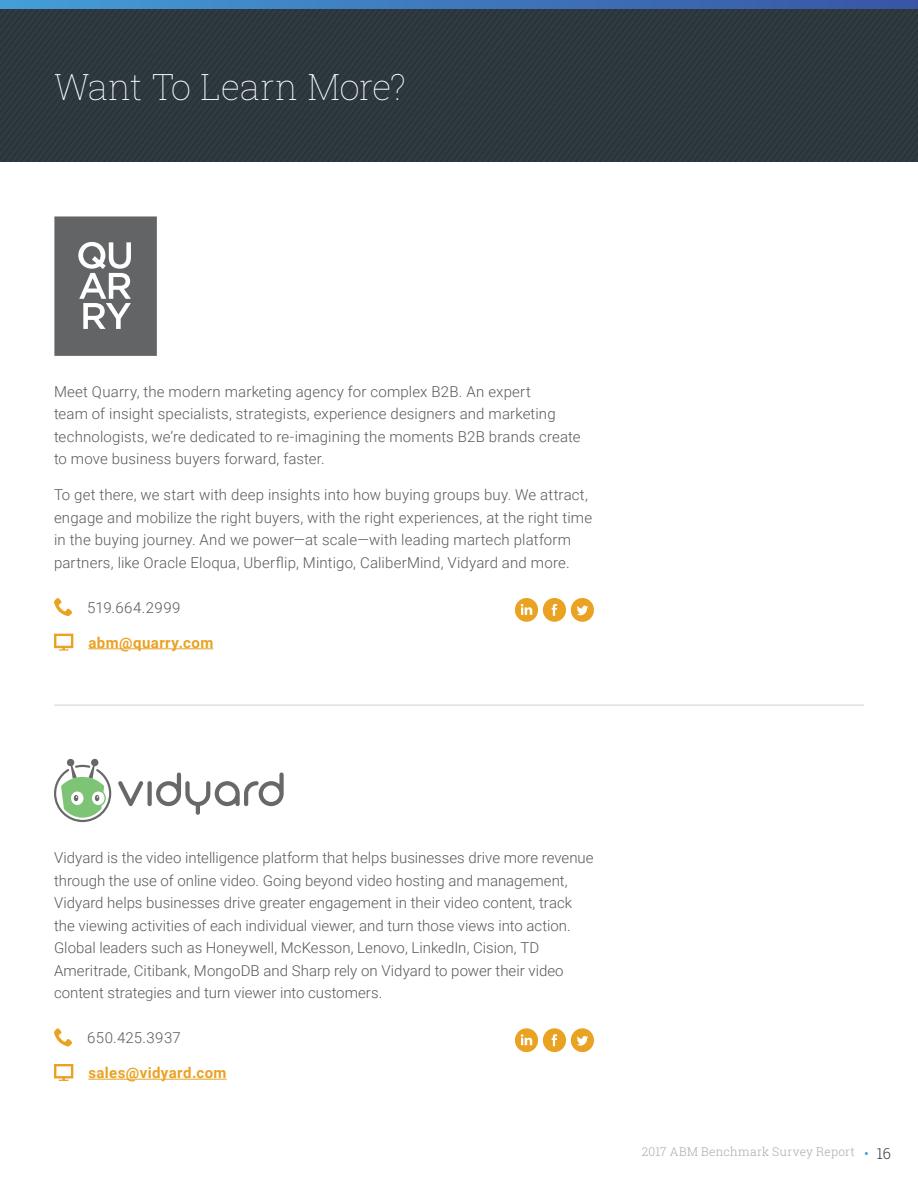
<style>
.page{position:relative;width:918px;height:1188px;background:#fff}
.page>*{position:absolute;margin:0;border:0;box-sizing:border-box;transform-origin:0 0}
.t1{font:100 36px "Roboto Slab";letter-spacing:-.01em;color:#fff}
.t2{font:300 15px/22.5px "Roboto";letter-spacing:.005em;color:#58595b}
.t3{font:700 15px "Roboto";letter-spacing:.03em;color:#eaa222}
.t4{font:300 15px "Roboto";letter-spacing:.035em;color:#58595b}
.t5{font:300 15px "Roboto";letter-spacing:.025em;color:#58595b}
.t6{font:300 12px "Roboto Slab";letter-spacing:.02em;color:#a7a9ac}
.s1{font-size:15px;color:#449fd8}
.s2{font-size:15px;color:#2f3a41}
</style>
<div class="page">
<svg style="left:0;top:8px;width:670px;height:154px;background:#2c373f"></svg>
<svg style="left:670px;top:8px;width:248px;height:154px;background:#2c373f"></svg>
<svg style="left:0;top:0;width:918px;height:8px;background:#3e78bd"></svg>
<hr style="left:54px;top:705px;width:810px;height:1px;background:#d5d6d7">
<div style="left:543px;top:598px;width:23px;height:24px;background:#eaa222;border-radius:50%"></div>
<svg style="left:552px;top:604px;width:5px;height:12px"></svg>
<div style="left:543px;top:1028px;width:23px;height:24px;background:#eaa222;border-radius:50%"></div>
<svg style="left:552px;top:1034px;width:5px;height:12px"></svg>
<div style="left:571px;top:598px;width:23px;height:24px;background:#eaa222;border-radius:50%"></div>
<svg style="left:577px;top:606px;width:11px;height:9px"></svg>
<div style="left:571px;top:1028px;width:23px;height:24px;background:#eaa222;border-radius:50%"></div>
<svg style="left:577px;top:1036px;width:11px;height:10px"></svg>
<div style="left:515px;top:598px;width:23px;height:24px;background:#eaa222;border-radius:50%"></div>
<svg style="left:521px;top:604px;width:11px;height:11px"></svg>
<div style="left:515px;top:1028px;width:23px;height:24px;background:#eaa222;border-radius:50%"></div>
<svg style="left:521px;top:1034px;width:11px;height:11px"></svg>
<svg style="left:54px;top:598px;width:18px;height:18px"></svg>
<svg style="left:54px;top:1028px;width:18px;height:18px"></svg>
<hr style="left:88px;top:648px;width:125px;height:1px;background:#eaa222">
<svg style="left:54px;top:634px;width:19px;height:17px"></svg>
<hr style="left:88px;top:1079px;width:139px;height:1px;background:#eaa222">
<svg style="left:54px;top:1064px;width:19px;height:17px"></svg>
<svg style="left:54px;top:216px;width:103px;height:140px;background:#777879"></svg>
<svg style="left:148px;top:781px;width:4px;height:25px"></svg>
<svg style="left:118px;top:781px;width:25px;height:25px"></svg>
<svg style="left:156px;top:773px;width:128px;height:42px"></svg>
<svg style="left:54px;top:759px;width:57px;height:63px"></svg>
<h1 class="t1" style="left:54px;top:62px;width:354px">Want To Learn More?</h1>
<p class="t2" style="left:54px;top:380px;width:528px">Meet Quarry, the modern marketing agency for complex B2B. An expert<br>team of insight specialists, strategists, experience designers and marketing technologists, we’re dedicated to re-imagining the moments B2B brands create to move business buyers forward, faster.</p>
<p class="t2" style="left:54px;top:483px;width:540px">To get there, we start with deep insights into how buying groups buy. We attract, engage and mobilize the right buyers, with the right experiences, at the right time in the buying journey. And we power—at scale—with leading martech platform partners, like Oracle Eloqua, Uberflip, Mintigo, CaliberMind, Vidyard and more.</p>
<p class="t4" style="left:87px;top:597px;width:95px">519.664.2999</p>
<p class="t3" style="left:88px;top:632px;width:127px">abm@quarry.com</p>
<p class="t2" style="left:54px;top:846px;width:541px">Vidyard is the video intelligence platform that helps businesses drive more revenue through the use of online video. Going beyond video hosting and management, Vidyard helps businesses drive greater engagement in their video content, track the viewing activities of each individual viewer, and turn those views into action.<br>Global leaders such as Honeywell, McKesson, Lenovo, LinkedIn, Cision, TD Ameritrade, Citibank, MongoDB and Sharp rely on Vidyard to power their video content strategies and turn viewer into customers.</p>
<p class="t5" style="left:87px;top:1027px;width:95px">650.425.3937</p>
<p class="t3" style="left:88px;top:1062px;width:140px">sales@vidyard.com</p>
<p class="t6" style="left:642px;top:1144px;width:251px">2017 ABM Benchmark Survey Report <span class="s1">•</span> <span class="s2">16</span></p>
</div>
